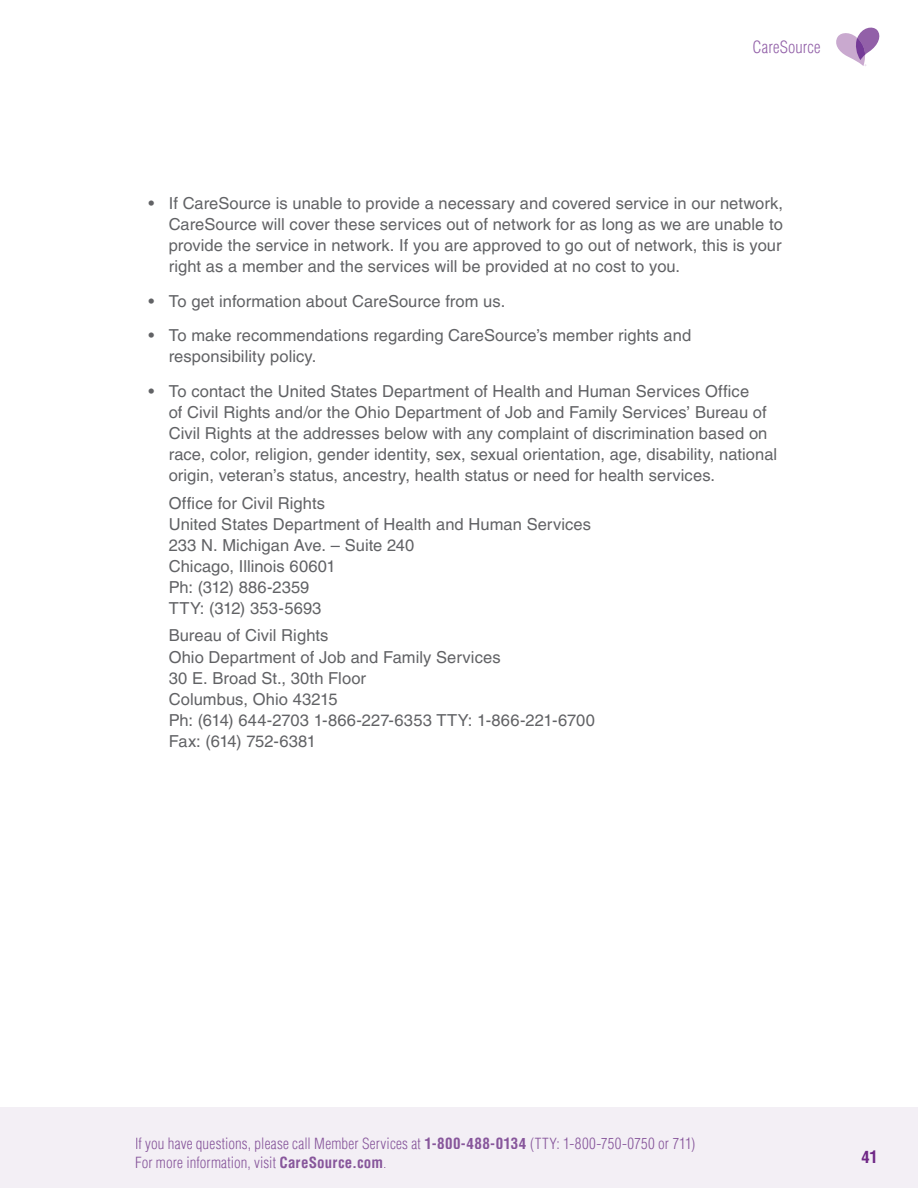
<style>
.page{position:relative;width:918px;height:1188px;background:#fff}
.page>*{position:absolute;margin:0;border:0;box-sizing:border-box;transform-origin:0 0}
.t1{font:16.5px/21px "Helvetica LT Pro";letter-spacing:.005em;color:#616265}
.t2{font:300 condensed 16.5px "Helvetica LT Pro";letter-spacing:.01em;color:#9260a8}
.t3{font:700 condensed 16.5px "Helvetica LT Pro";color:#6f2786}
.t4{font:300 condensed 15px/19.8px "Helvetica LT Pro";letter-spacing:.01em;color:#87569b}
.s1{font-weight:700}
</style>
<div class="page">
<div style="left:0;top:1107px;width:918px;height:81px;background:#f3eff5"></div>
<svg style="left:836px;top:28px;width:43px;height:38px"></svg>
<p class="t2" style="left:752px;top:36px;width:70px">CareSource</p>
<p class="t1" style="left:169px;top:193px;width:616px;text-align:justify;text-indent:-20px">• If CareSource is unable to provide a necessary and covered service in our network, CareSource will cover these services out of network for as long as we are unable to provide the service in network. If you are approved to go out of network, this is your right as a member and the services will be provided at no cost to you.</p>
<p class="t1" style="left:148px;top:291px;width:358px">• To get information about CareSource from us.</p>
<p class="t1" style="left:169px;top:325px;width:524px;text-indent:-20px">• To make recommendations regarding CareSource’s member rights and responsibility policy.</p>
<p class="t1" style="left:169px;top:381px;width:610px;text-indent:-20px">• To contact the United States Department of Health and Human Services Office<br>of Civil Rights and/or the Ohio Department of Job and Family Services’ Bureau of Civil Rights at the addresses below with any complaint of discrimination based on race, color, religion, gender identity, sex, sexual orientation, age, disability, national origin, veteran’s status, ancestry, health status or need for health services.</p>
<p class="t1" style="left:169px;top:492px;width:424px">Office for Civil Rights<br>United States Department of Health and Human Services<br>233 N. Michigan Ave. – Suite 240<br>Chicago, Illinois 60601<br>Ph: (312) 886-2359<br>TTY: (312) 353-5693</p>
<p class="t1" style="left:169px;top:625px;width:428px">Bureau of Civil Rights<br>Ohio Department of Job and Family Services<br>30 E. Broad St., 30th Floor<br>Columbus, Ohio 43215<br>Ph: (614) 644-2703 1-866-227-6353 TTY: 1-866-221-6700<br>Fax: (614) 752-6381</p>
<p class="t4" style="left:135px;top:1133px;width:562px">If you have questions, please call Member Services at <span class="s1">1-800-488-0134</span> (TTY: 1-800-750-0750 or 711)<br>For more information, visit <span class="s1">CareSource.com</span>.</p>
<p class="t3" style="left:861px;top:1146px;width:18px">41</p>
</div>
